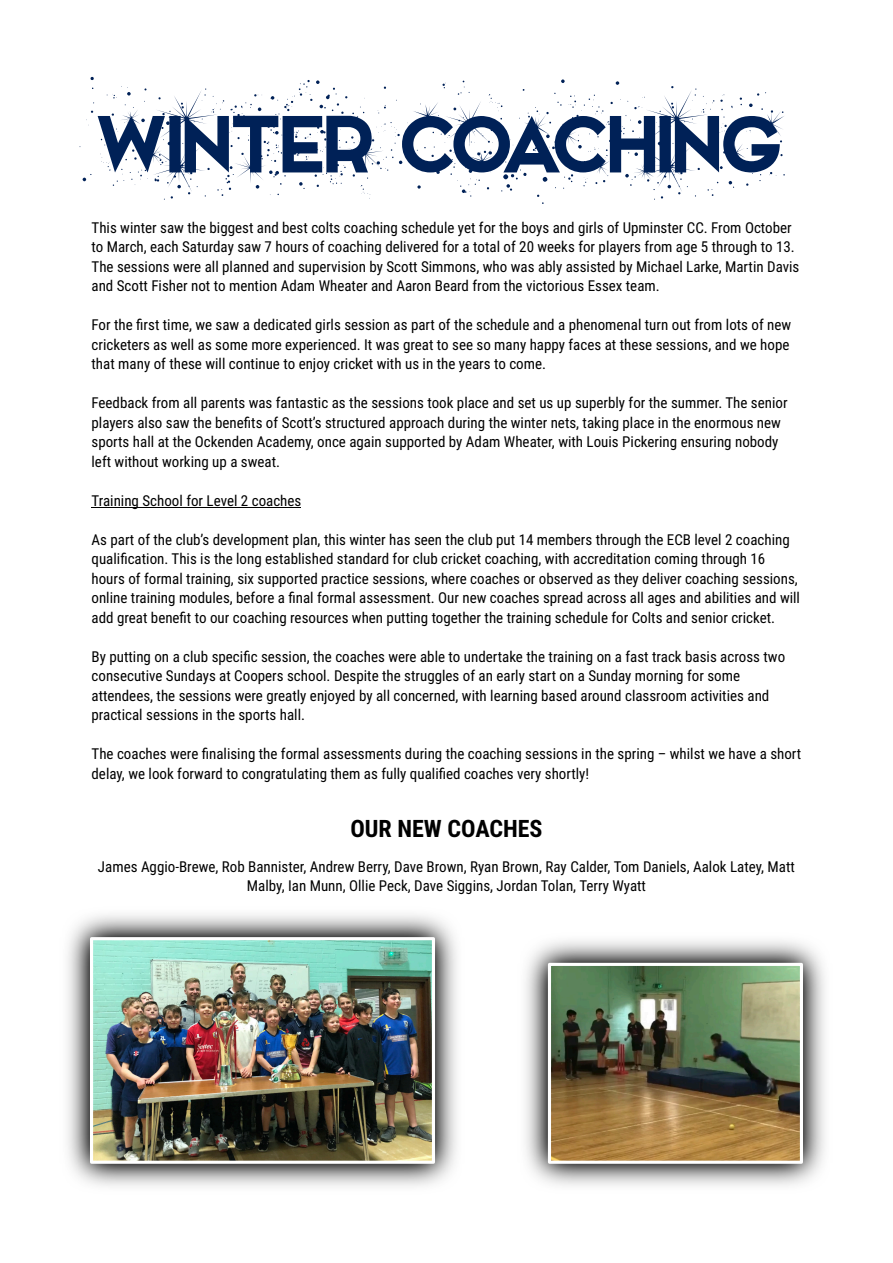
<style>
.page{position:relative;width:893px;height:1263px;background:#fff}
.page>*{position:absolute;margin:0;border:0;box-sizing:border-box;transform-origin:0 0}
.t1{font:108px "Snowinter Free";color:#002157}
.t2{font:700 24px "Roboto Condensed";color:#000}
.t3{font:15px/19.5px "Roboto Condensed";color:#000}
</style>
<div class="page">
<hr style="left:92px;top:507px;width:209px;height:1px;background:#000">
<img style="left:525px;top:940px;width:300px;height:246px">
<img style="left:552px;top:967px;width:247px;height:193px">
<div style="left:548px;top:963px;width:255px;height:201px;border:3px solid #fff"></div>
<img style="left:67px;top:915px;width:390px;height:271px">
<img style="left:94px;top:941px;width:337px;height:219px">
<div style="left:90px;top:937px;width:345px;height:227px;border:3px solid #fff"></div>
<h1 class="t1" style="left:96px;top:83px;width:688px">WINTER COACHING</h1>
<p class="t3" style="left:92px;top:219px;width:709px">This winter saw the biggest and best colts coaching schedule yet for the boys and girls of Upminster CC. From October to March, each Saturday saw 7 hours of coaching delivered for a total of 20 weeks for players from age 5 through to 13.<br>The sessions were all planned and supervision by Scott Simmons, who was ably assisted by Michael Larke, Martin Davis and Scott Fisher not to mention Adam Wheater and Aaron Beard from the victorious Essex team.</p>
<p class="t3" style="left:92px;top:317px;width:701px">For the first time, we saw a dedicated girls session as part of the schedule and a phenomenal turn out from lots of new cricketers as well as some more experienced. It was great to see so many happy faces at these sessions, and we hope that many of these will continue to enjoy cricket with us in the years to come.</p>
<p class="t3" style="left:92px;top:395px;width:698px">Feedback from all parents was fantastic as the sessions took place and set us up superbly for the summer. The senior players also saw the benefits of Scott’s structured approach during the winter nets, taking place in the enormous new sports hall at the Ockenden Academy, once again supported by Adam Wheater, with Louis Pickering ensuring nobody left without working up a sweat.</p>
<p class="t3" style="left:92px;top:492px;width:211px">Training School for Level 2 coaches</p>
<p class="t3" style="left:92px;top:531px;width:710px">As part of the club’s development plan, this winter has seen the club put 14 members through the ECB level 2 coaching qualification. This is the long established standard for club cricket coaching, with accreditation coming through 16 hours of formal training, six supported practice sessions, where coaches or observed as they deliver coaching sessions, online training modules, before a final formal assessment. Our new coaches spread across all ages and abilities and will add great benefit to our coaching resources when putting together the training schedule for Colts and senior cricket.</p>
<p class="t3" style="left:92px;top:648px;width:695px">By putting on a club specific session, the coaches were able to undertake the training on a fast track basis across two consecutive Sundays at Coopers school. Despite the struggles of an early start on a Sunday morning for some attendees, the sessions were greatly enjoyed by all concerned, with learning based around classroom activities and practical sessions in the sports hall.</p>
<p class="t3" style="left:92px;top:746px;width:711px">The coaches were finalising the formal assessments during the coaching sessions in the spring – whilst we have a short delay, we look forward to congratulating them as fully qualified coaches very shortly!</p>
<h2 class="t2" style="left:350px;top:819px;width:194px">OUR NEW COACHES</h2>
<p class="t3" style="left:98px;top:858px;width:698px;text-align:center">James Aggio-Brewe, Rob Bannister, Andrew Berry, Dave Brown, Ryan Brown, Ray Calder, Tom Daniels, Aalok Latey, Matt<br>Malby, Ian Munn, Ollie Peck, Dave Siggins, Jordan Tolan, Terry Wyatt</p>
</div>
